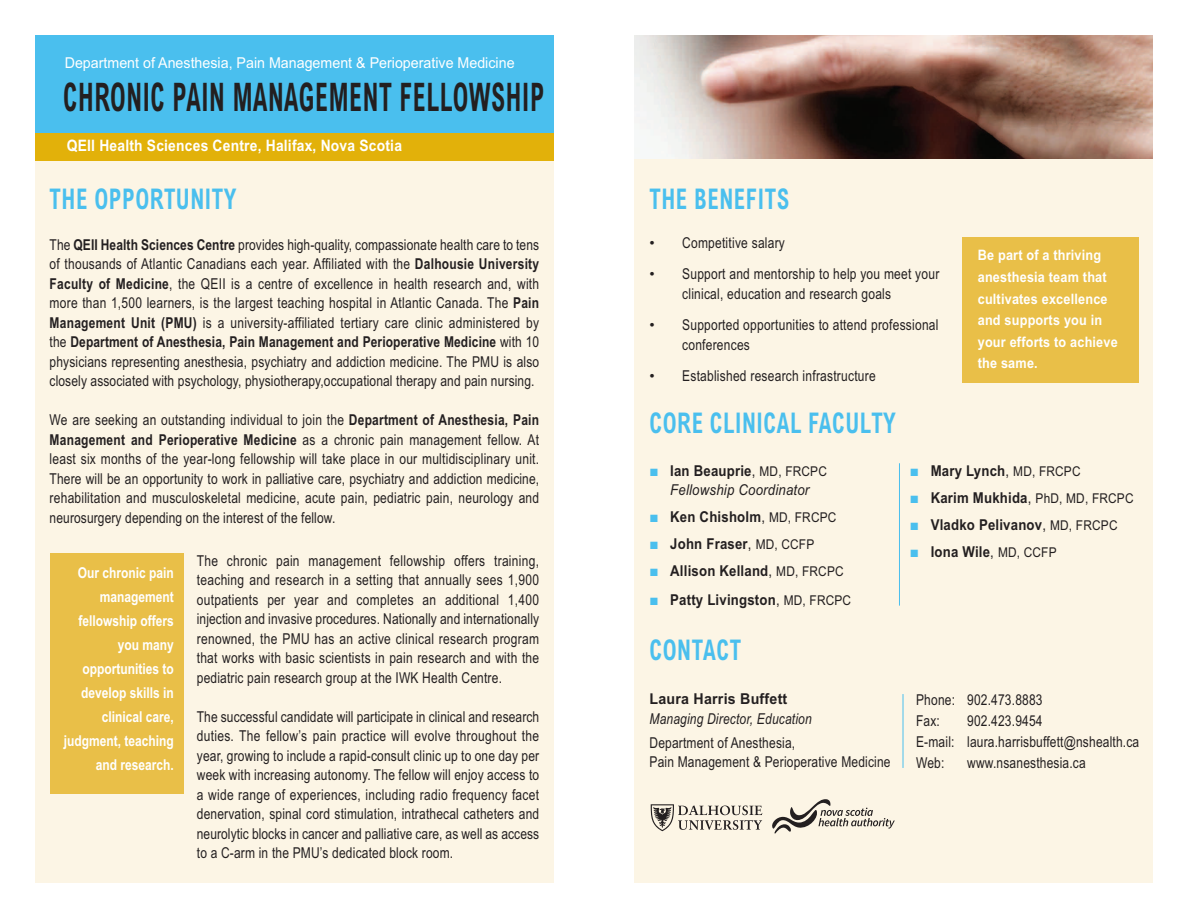
<style>
.page{position:relative;width:1188px;height:918px;background:#fff}
.page>*{position:absolute;margin:0;border:0;box-sizing:border-box;transform-origin:0 0}
.t1{font:700 condensed 39.3px "Arial";letter-spacing:.025em;color:#231f20;scale:.65 1}
.t2{font:700 condensed 28.5px "Arial";letter-spacing:.025em;color:#4abfee;scale:.8 1}
.t3{font:700 15.75px "Arial";letter-spacing:.015em;color:#fff;scale:.88 1}
.t4{font:15px/19.5px "Arial";letter-spacing:.015em;color:#231f20;text-align:justify;scale:.8 1}
.t5{font:15px/19.5px "Arial";letter-spacing:.02em;color:#231f20}
.t6{font:700 15px "Arial";letter-spacing:.015em;color:#231f20;scale:.88 1}
.t7{font:700 15px/24px "Arial";color:#fff;text-align:right;scale:.8 1}
.t8{font:15px "Arial";color:#fff;scale:.95 1}
.t9{font:italic 15px/19.5px "Arial";letter-spacing:.015em;color:#231f20;text-align:center;scale:.88 1}
.t10{font:italic 15px "Arial";letter-spacing:.015em;color:#231f20;scale:.8 1}
.t11{font:700 15px "Arial";letter-spacing:.015em;color:#231f20;scale:.95 1}
.t12{font:700 14.4px/21.6px "Arial";letter-spacing:.015em;color:#fff;scale:.88 1}
.s1{font-weight:700}
.s2{color:#4abfee}
.s3{font-weight:700;font-style:normal}
.s4{font-style:normal}
.s5{font-style:normal;font-size:13.5px}
.s6{font-weight:400}
.s7{font-weight:400;font-size:13.5px}
</style>
<div class="page">
<div style="left:634px;top:156px;width:519px;height:727px;background:#fcf5e5"></div>
<div style="left:35px;top:35px;width:519px;height:124px;background:#4abfee"></div>
<div style="left:35px;top:159px;width:519px;height:724px;background:#fcf5e5"></div>
<img style="left:634px;top:35px;width:519px;height:124px">
<div style="left:35px;top:133px;width:519px;height:27px;background:#e2b10a"></div>
<div style="left:50px;top:553px;width:133px;height:240px;background:#e9bf48"></div>
<hr style="left:899px;top:463px;width:1px;height:143px;background:#4abfee">
<hr style="left:903px;top:694px;width:1px;height:74px;background:#4abfee">
<svg style="left:651px;top:804px;width:111px;height:27px"></svg>
<svg style="left:772px;top:799px;width:123px;height:35px"></svg>
<div style="left:962px;top:237px;width:176px;height:145px;background:#e9bf48"></div>
<p class="t8" style="left:65px;top:58px;width:475px">Department of Anesthesia, Pain Management &amp; Perioperative Medicine</p>
<h1 class="t1" style="left:63px;top:83px;width:741px">CHRONIC PAIN MANAGEMENT FELLOWSHIP</h1>
<p class="t3" style="left:67px;top:137px;width:382px">QEII Health Sciences Centre, Halifax, Nova Scotia</p>
<h2 class="t2" style="left:50px;top:189px;width:235px">THE OPPORTUNITY</h2>
<p class="t4" style="left:50px;top:236px;width:613px">The <span class="s1">QEII Health Sciences Centre</span> provides high-quality, compassionate health care to tens of thousands of Atlantic Canadians each year. Affiliated with the <span class="s1">Dalhousie University Faculty of Medicine</span>, the QEII is a centre of excellence in health research and, with more than 1,500 learners, is the largest teaching hospital in Atlantic Canada. The <span class="s1">Pain Management Unit (PMU)</span> is a university-affiliated tertiary care clinic administered by the <span class="s1">Department of Anesthesia, Pain Management and Perioperative Medicine</span> with 10 physicians representing anesthesia, psychiatry and addiction medicine. The PMU is also closely associated with psychology, physiotherapy,occupational therapy and pain nursing.</p>
<p class="t4" style="left:50px;top:412px;width:613px">We are seeking an outstanding individual to join the <span class="s1">Department of Anesthesia, Pain Management and Perioperative Medicine</span> as a chronic pain management fellow. At least six months of the year-long fellowship will take place in our multidisciplinary unit.<br>There will be an opportunity to work in palliative care, psychiatry and addiction medicine, rehabilitation and musculoskeletal medicine, acute pain, pediatric pain, neurology and neurosurgery depending on the interest of the fellow.</p>
<p class="t4" style="left:197px;top:552px;width:429px">The chronic pain management fellowship offers training, teaching and research in a setting that annually sees 1,900 outpatients per year and completes an additional 1,400 injection and invasive procedures. Nationally and internationally renowned, the PMU has an active clinical research program that works with basic scientists in pain research and with the pediatric pain research group at the IWK Health Centre.</p>
<p class="t4" style="left:197px;top:708px;width:429px">The successful candidate will participate in clinical and research duties. The fellow’s pain practice will evolve throughout the year, growing to include a rapid-consult clinic up to one day per week with increasing autonomy. The fellow will enjoy access to a wide range of experiences, including radio frequency facet denervation, spinal cord stimulation, intrathecal catheters and neurolytic blocks in cancer and palliative care, as well as access to a C-arm in the PMU’s dedicated block room.</p>
<p class="t7" style="left:64px;top:561px;width:139px">Our chronic pain management fellowship offers you many opportunities to develop skills in clinical care, judgment, teaching and research.</p>
<h2 class="t2" style="left:649px;top:188px;width:176px">THE BENEFITS</h2>
<p class="t5" style="left:650px;top:233px;width:137px">• Competitive salary</p>
<p class="t5" style="left:682px;top:264px;width:259px;text-indent:-33px">• Support and mentorship to help you meet your clinical, education and research goals</p>
<p class="t5" style="left:682px;top:315px;width:258px;text-indent:-33px">• Supported opportunities to attend professional conferences</p>
<p class="t5" style="left:650px;top:366px;width:228px">• Established research infrastructure</p>
<h2 class="t2" style="left:649px;top:413px;width:310px">CORE CLINICAL FACULTY</h2>
<p class="t12" style="left:978px;top:245px;width:161px">Be part of a thriving anesthesia team that cultivates excellence and supports you in your efforts to achieve the same.</p>
<p class="t9" style="left:650px;top:461px;width:203px"><span class="s2">■</span> <span class="s3">Ian Beauprie</span><span class="s4">,</span> <span class="s5">MD, FRCPC<br></span>Fellowship Coordinator</p>
<p class="t6" style="left:650px;top:509px;width:213px"><span class="s2">■</span> Ken Chisholm<span class="s6">,</span> <span class="s7">MD, FRCPC</span></p>
<p class="t6" style="left:650px;top:536px;width:188px"><span class="s2">■</span> John Fraser<span class="s6">,</span> <span class="s7">MD, CCFP</span></p>
<p class="t6" style="left:650px;top:563px;width:222px"><span class="s2">■</span> Allison Kelland<span class="s6">,</span> <span class="s7">MD, FRCPC</span></p>
<p class="t6" style="left:650px;top:591px;width:230px"><span class="s2">■</span> Patty Livingston<span class="s6">,</span> <span class="s7">MD, FRCPC</span></p>
<h2 class="t2" style="left:649px;top:640px;width:116px">CONTACT</h2>
<p class="t11" style="left:650px;top:690px;width:147px">Laura Harris Buffett</p>
<p class="t10" style="left:649px;top:710px;width:204px">Managing Director, Education</p>
<p class="t4" style="left:649px;top:734px;width:303px">Department of Anesthesia,<br>Pain Management &amp; Perioperative Medicine</p>
<p class="t6" style="left:911px;top:462px;width:195px"><span class="s2">■</span> Mary Lynch<span class="s6">,</span> <span class="s7">MD, FRCPC</span></p>
<p class="t6" style="left:911px;top:489px;width:255px"><span class="s2">■</span> Karim Mukhida<span class="s6">,</span> <span class="s7">PhD, MD, FRCPC</span></p>
<p class="t6" style="left:911px;top:516px;width:237px"><span class="s2">■</span> Vladko Pelivanov<span class="s6">,</span> <span class="s7">MD, FRCPC</span></p>
<p class="t6" style="left:911px;top:543px;width:168px"><span class="s2">■</span> Iona Wile<span class="s6">,</span> <span class="s7">MD, CCFP</span></p>
<p class="t4" style="left:916px;top:690px;width:160px;line-height:21px">Phone: 902.473.8883<br>Fax:</p>
<p class="t4" style="left:916px;top:711px;width:281px;line-height:21px;text-align:left;text-indent:51px">902.423.9454<br>E-mail: laura.harrisbuffett@nshealth.ca<br>Web:</p>
<p class="t4" style="left:967px;top:754px;width:150px">www.nsanesthesia.ca</p>
</div>
